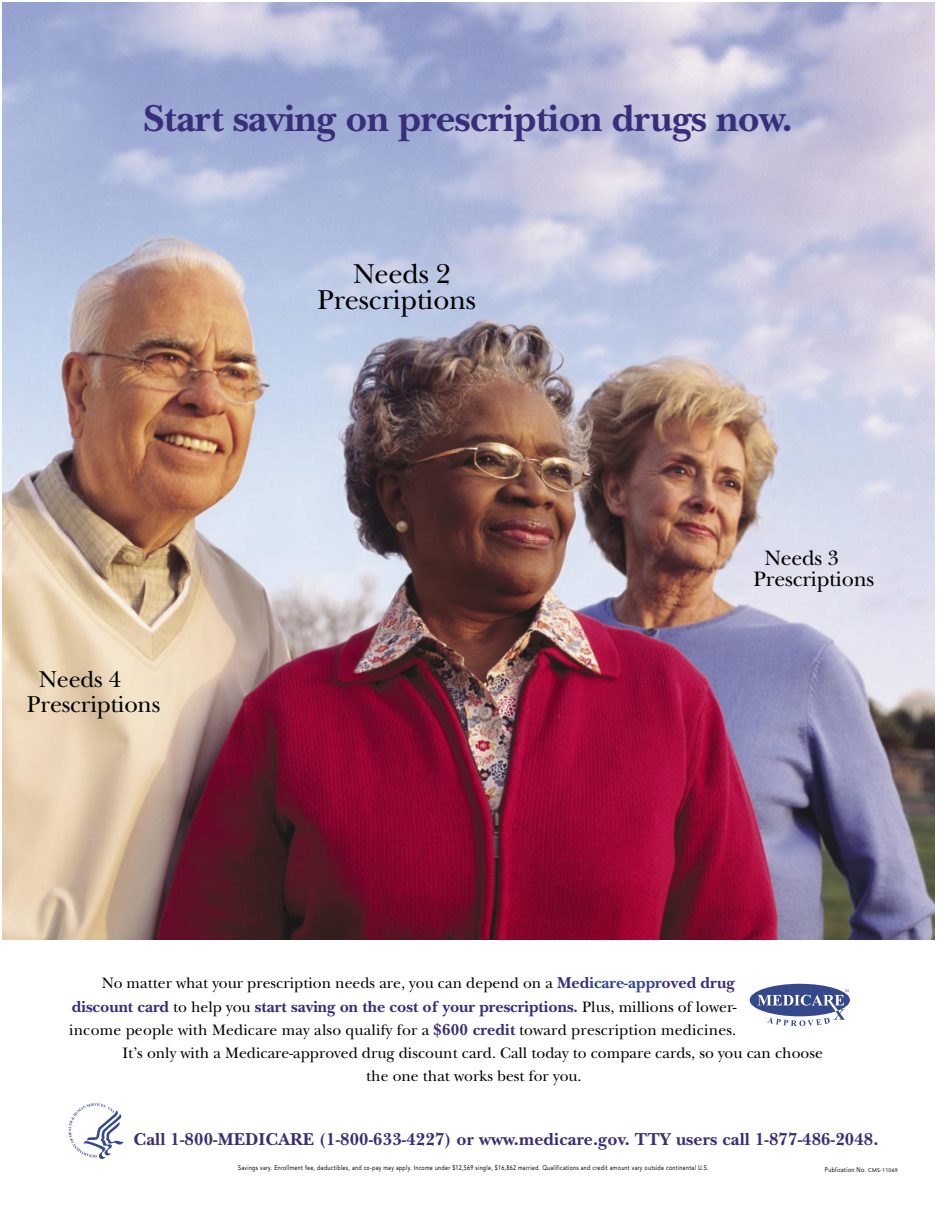
<style>
.page{position:relative;width:937px;height:1209px;background:#fff}
.page>*{position:absolute;margin:0;border:0;box-sizing:border-box;transform-origin:0 0}
.t1{font:700 39.22px "New Baskerville";letter-spacing:-.01em;color:#392e7a}
.t2{font:28.5px "New Baskerville";letter-spacing:-.01em;color:#000}
.t3{font:24px "New Baskerville";letter-spacing:-.01em;color:#000}
.t4{font:21.75px "New Baskerville";letter-spacing:-.01em;color:#000}
.t5{font:700 18px "New Baskerville";letter-spacing:.01em;color:#392e7a}
.t6{font:700 16.5px "New Baskerville";color:#392e7a}
.t7{font:15.75px "New Baskerville";color:#000}
.t8{font:6.75px "Avenir";letter-spacing:.05em;color:#000;scale:.8 1}
.s1{font-weight:700;font-size:16.5px;color:#392e7a}
.s2{font-weight:700;font-size:16.5px;color:#35488b}
.s3{font-weight:400;font-size:15.75px;color:#000}
.s4{font-size:15.75px}
.s5{font-size:5.25px}
</style>
<div class="page">
<svg style="left:68px;top:1103px;width:56px;height:55px"></svg>
<svg style="left:749px;top:983px;width:101px;height:33px"></svg>
<svg style="left:757px;top:989px;width:92px;height:37px"></svg>
<img style="left:2px;top:2px;width:932px;height:937px">
<p class="t1" style="left:143px;top:95px;width:651px">Start saving on prescription drugs now.</p>
<p class="t3" style="left:39px;top:665px;width:84px">Needs 4</p>
<p class="t3" style="left:27px;top:690px;width:135px">Prescriptions</p>
<p class="t2" style="left:353px;top:257px;width:99px">Needs 2</p>
<p class="t2" style="left:317px;top:283px;width:160px">Prescriptions</p>
<p class="t4" style="left:764px;top:545px;width:76px">Needs 3</p>
<p class="t4" style="left:753px;top:566px;width:122px">Prescriptions</p>
<p class="t7" style="left:102px;top:974px;width:634px">No matter what your prescription needs are, you can depend on a <span class="s1">Med</span><span class="s2">icare-appr</span><span class="s1">oved drug</span></p>
<p class="t6" style="left:72px;top:996px;width:666px">discount card <span class="s3">to help you</span> start saving on the cost of your prescriptions<span class="s4">.</span> <span class="s3">Plus, millions of lower-</span></p>
<p class="t7" style="left:69px;top:1020px;width:669px">income people with Medicare may also qualify for a <span class="s1">$600 credit</span> toward prescription medicines.</p>
<p class="t7" style="left:122px;top:1043px;width:702px">It’s only with a Medicare-approved drug discount card. Call today to compare cards, so you can choose</p>
<p class="t7" style="left:366px;top:1067px;width:217px">the one that works best for you.</p>
<p class="t5" style="left:134px;top:1128px;width:746px">Call 1-800-MEDICARE (1-800-633-4227) or www.medicare.gov. TTY users call 1-877-486-2048.</p>
<p class="t8" style="left:238px;top:1163px;width:589px">Savings vary. Enrollment fee, deductibles, and co-pay may apply. Income under $12,569 single, $16,862 married. Qualifications and credit amount vary outside continental U.S.</p>
<p class="t8" style="left:825px;top:1165px;width:93px">Publication No. <span class="s5">CMS-11069</span></p>
</div>
